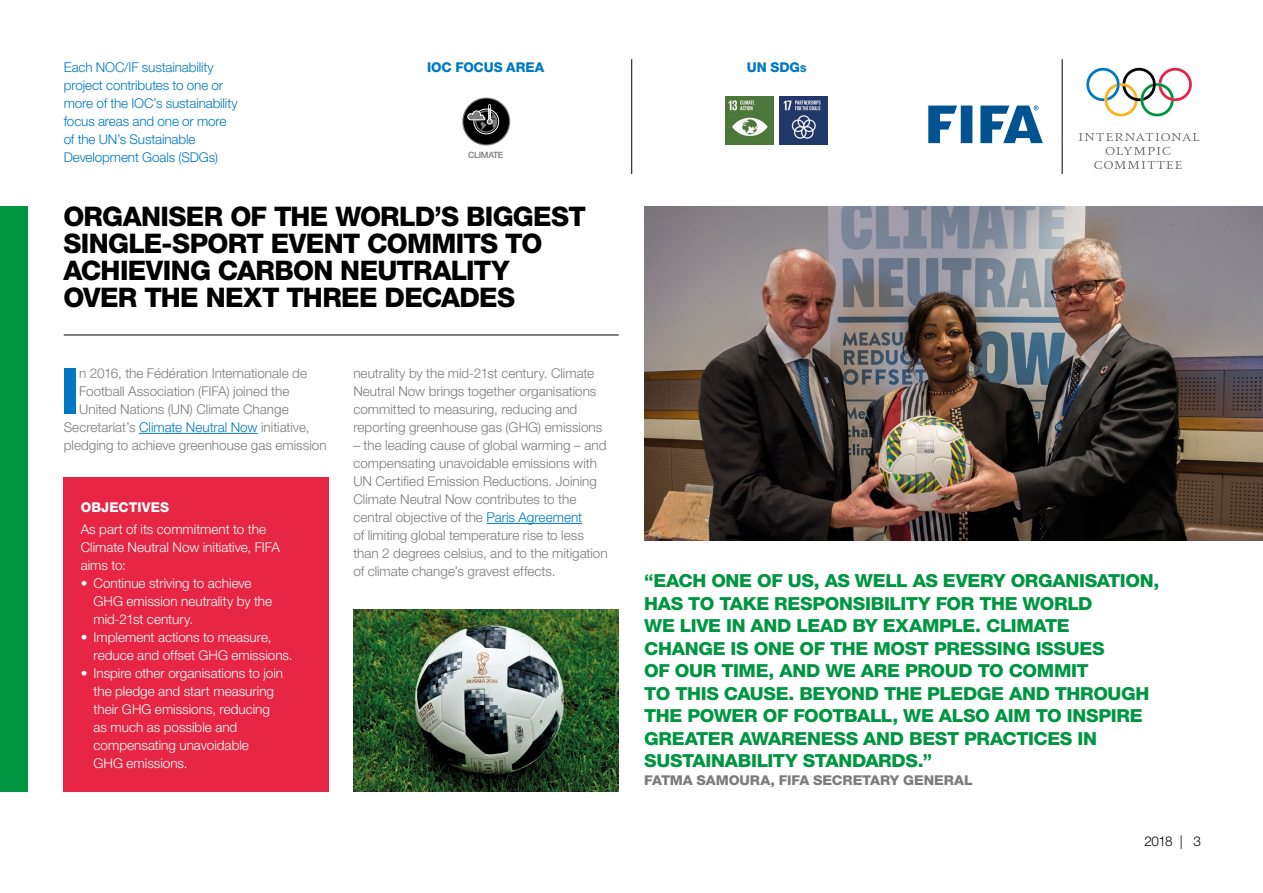
<style>
.page{position:relative;width:1263px;height:893px;background:#fff}
.page>*{position:absolute;margin:0;border:0;box-sizing:border-box;transform-origin:0 0}
.t1{font:800 63.9px "Helvetica Neue LT Pro";color:#0079c2}
.t2{font:800 27px/27px "Helvetica Neue LT Pro";letter-spacing:-.025em;color:#000}
.t3{font:800 18px/22.5px "Helvetica Neue LT Pro";letter-spacing:-.02em;color:#009641;scale:1.04 1}
.t4{font:300 13.5px/18px "Helvetica Neue LT Pro";color:#7c7b7b}
.t5{font:300 13.5px/18px "Helvetica Neue LT Pro";color:#fff}
.t6{font:300 13.5px/18px "Helvetica Neue LT Pro";letter-spacing:-.01em;color:#0079c2}
.t7{font:800 13.5px "Helvetica Neue LT Pro";letter-spacing:-.005em;color:#7c7b7b;scale:1.04 1}
.t8{font:800 13.5px "Helvetica Neue LT Pro";letter-spacing:-.01em;color:#0079c2}
.t9{font:800 13.5px "Helvetica Neue LT Pro";letter-spacing:.005em;color:#fff}
.t10{font:300 13.5px "Helvetica Neue LT Pro";color:#000}
.t11{font:500 8.7px "Helvetica Neue LT Pro";letter-spacing:-.03em;color:#7c7b7b}
.s1{font-size:9.45px}
.s2{color:#0079c2}
</style>
<div class="page">
<div style="left:0;top:206px;width:28px;height:586px;background:#009641"></div>
<img style="left:353px;top:610px;width:265px;height:181px">
<svg style="left:462px;top:98px;width:48px;height:47px"></svg>
<div style="left:463px;top:99px;width:46px;height:45px;background:#000;border-radius:50%"></div>
<div style="left:474px;top:109px;width:25px;height:25px;border:1px solid #fff;border-radius:50%"></div>
<svg style="left:467px;top:104px;width:30px;height:29px"></svg>
<img style="left:779px;top:96px;width:49px;height:49px">
<img style="left:725px;top:96px;width:49px;height:49px">
<hr style="left:139px;top:433px;width:118px;height:1px;background:#0079c2">
<hr style="left:486px;top:523px;width:96px;height:1px;background:#0079c2">
<svg style="left:928px;top:106px;width:29px;height:37px"></svg>
<div style="left:961px;top:106px;width:11px;height:37px;background:#005291"></div>
<svg style="left:980px;top:106px;width:63px;height:37px"></svg>
<svg style="left:1086px;top:68px;width:106px;height:48px"></svg>
<svg style="left:1079px;top:133px;width:120px;height:8px"></svg>
<svg style="left:1105px;top:147px;width:65px;height:8px"></svg>
<svg style="left:1094px;top:161px;width:88px;height:8px"></svg>
<hr style="left:1062px;top:59px;width:1px;height:115px;background:#000">
<div style="left:63px;top:478px;width:265px;height:314px;background:#e62644"></div>
<hr style="left:631px;top:59px;width:1px;height:115px;background:#000">
<hr style="left:64px;top:335px;width:555px;height:1px;background:#000">
<img style="left:644px;top:207px;width:619px;height:333px">
<p class="t6" style="left:64px;top:58px;width:175px">Each NOC/IF sustainability project contributes to one or more of the IOC’s sustainability focus areas and one or more of the UN’s Sustainable<br>Development Goals (SDGs)</p>
<p class="t8" style="left:427px;top:59px;width:119px">IOC FOCUS AREA</p>
<p class="t8" style="left:747px;top:59px;width:61px">UN SDG<span class="s1">s</span></p>
<p class="t11" style="left:468px;top:150px;width:37px">CLIMATE</p>
<h2 class="t2" style="left:63px;top:202px;width:524px">ORGANISER OF THE WORLD’S BIGGEST<br>SINGLE-SPORT EVENT COMMITS TO<br>ACHIEVING CARBON NEUTRALITY<br>OVER THE NEXT THREE DECADES</h2>
<h1 class="t1" style="left:60px;top:353px;width:22px">I</h1>
<p class="t4" style="left:79px;top:364px;width:229px">n 2016, the Fédération Internationale de</p>
<p class="t4" style="left:79px;top:382px;width:212px">Football Association (FIFA) joined the</p>
<p class="t4" style="left:79px;top:400px;width:211px">United Nations (UN) Climate Change</p>
<p class="t4" style="left:64px;top:418px;width:247px">Secretariat’s <span class="s2">Climate Neutral Now</span> initiative,</p>
<p class="t4" style="left:64px;top:436px;width:264px">pledging to achieve greenhouse gas emission</p>
<p class="t9" style="left:81px;top:499px;width:90px">OBJECTIVES</p>
<p class="t5" style="left:81px;top:520px;width:201px">As part of its commitment to the<br>Climate Neutral Now initiative, FIFA aims to:</p>
<p class="t5" style="left:94px;top:574px;width:180px;text-indent:-13px">• Continue striving to achieve<br>GHG emission neutrality by the mid-21st century.</p>
<p class="t5" style="left:94px;top:628px;width:201px;text-indent:-13px">• Implement actions to measure, reduce and offset GHG emissions.</p>
<p class="t5" style="left:94px;top:664px;width:191px;text-indent:-13px">• Inspire other organisations to join the pledge and start measuring their GHG emissions, reducing as much as possible and compensating unavoidable<br>GHG emissions.</p>
<p class="t4" style="left:353px;top:364px;width:250px">neutrality by the mid-21st century. Climate Neutral Now brings together organisations committed to measuring, reducing and reporting greenhouse gas (GHG) emissions</p>
<p class="t4" style="left:353px;top:436px;width:256px">– the leading cause of global warming – and compensating unavoidable emissions with UN Certified Emission Reductions. Joining Climate Neutral Now contributes to the central objective of the <span class="s2">Paris Agreement<br></span>of limiting global temperature rise to less than 2 degrees celsius, and to the mitigation of climate change’s gravest effects.</p>
<p class="t3" style="left:644px;top:570px;width:497px">“EACH ONE OF US, AS WELL AS EVERY ORGANISATION, HAS TO TAKE RESPONSIBILITY FOR THE WORLD<br>WE LIVE IN AND LEAD BY EXAMPLE. CLIMATE<br>CHANGE IS ONE OF THE MOST PRESSING ISSUES<br>OF OUR TIME, AND WE ARE PROUD TO COMMIT<br>TO THIS CAUSE. BEYOND THE PLEDGE AND THROUGH THE POWER OF FOOTBALL, WE ALSO AIM TO INSPIRE GREATER AWARENESS AND BEST PRACTICES IN SUSTAINABILITY STANDARDS.”</p>
<p class="t7" style="left:644px;top:772px;width:317px">FATMA SAMOURA, FIFA SECRETARY GENERAL</p>
<p class="t10" style="left:1144px;top:833px;width:58px">2018 | 3</p>
</div>
